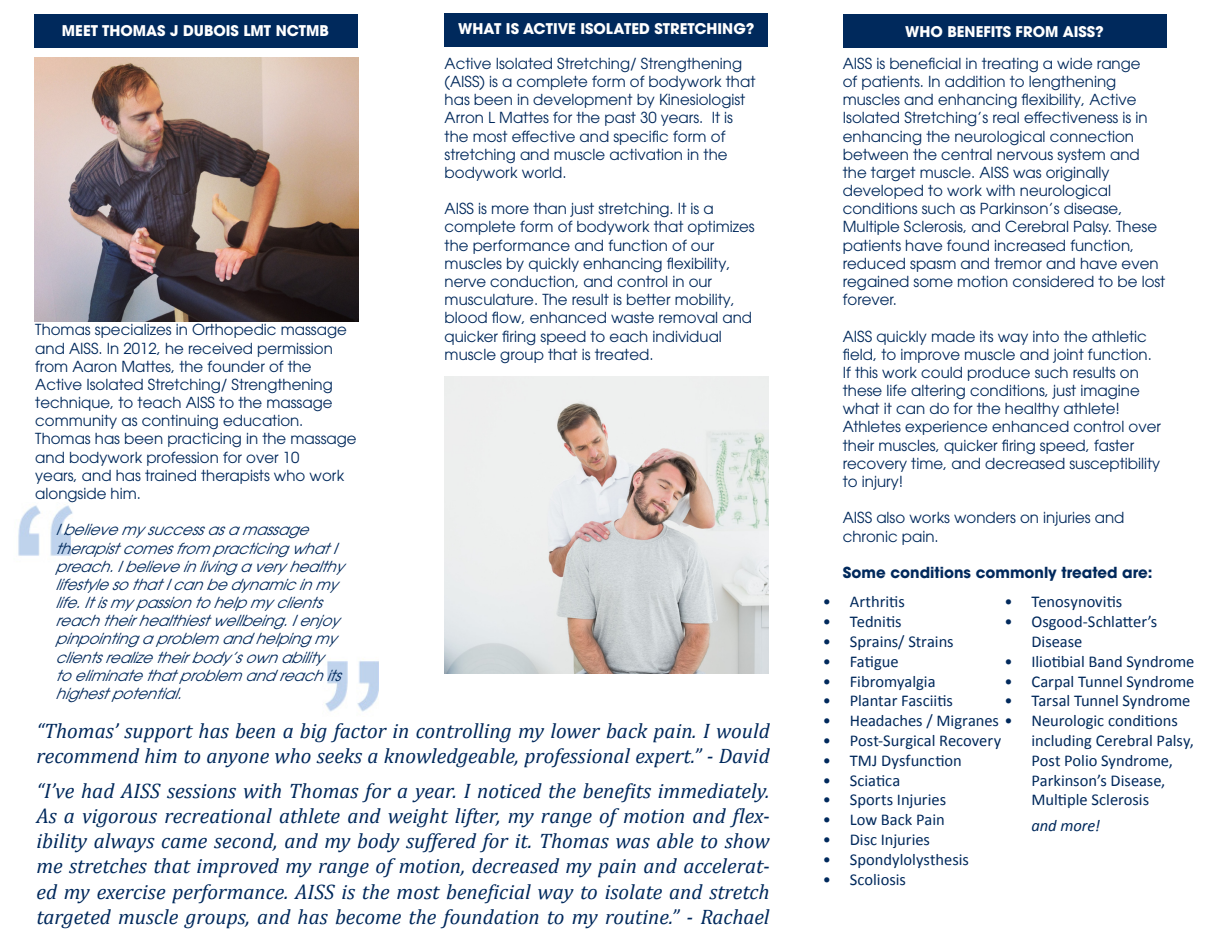
<style>
.page{position:relative;width:1215px;height:945px;background:#fff}
.page>*{position:absolute;margin:0;border:0;box-sizing:border-box;transform-origin:0 0}
.t1{font:italic 21px/25.2px "Cambria";color:#00295c}
.t2{font:16.5px/19.8px "Calibri";color:#00295c}
.t3{font:italic 16.5px "Calibri";letter-spacing:-.005em;color:#00295c}
.t4{font:15.15px/18.1px "ITC Avant Garde Pro";color:#00295c}
.t5{font:italic 15.15px/18.1px "ITC Avant Garde Pro";color:#00295c}
.t6{font:700 15.15px "ITC Avant Garde Pro";color:#00295c}
.t7{font:700 14.7px "ITC Avant Garde Pro";color:#fff}
</style>
<div class="page">
<img style="left:18px;top:504px;width:361px;height:208px">
<div style="left:34px;top:14px;width:324px;height:34px;background:#00295c"></div>
<div style="left:843px;top:14px;width:323px;height:34px;background:#00295c"></div>
<img style="left:34px;top:58px;width:324px;height:263px">
<div style="left:445px;top:14px;width:323px;height:33px;background:#00295c"></div>
<img style="left:445px;top:377px;width:323px;height:297px">
<p class="t7" style="left:62px;top:21px;width:269px">MEET THOMAS J DUBOIS LMT NCTMB</p>
<p class="t4" style="left:35px;top:321px;width:323px">Thomas specializes in Orthopedic massage and AISS. In 2012, he received permission from Aaron Mattes, the founder of the Active Isolated Stretching/ Strengthening technique, to teach AISS to the massage community as continuing education.<br>Thomas has been practicing in the massage and bodywork profession for over 10<br>years, and has trained therapists who work alongside him.</p>
<p class="t5" style="left:56px;top:521px;width:297px">Ibelievemysuccessasamassage therapistcomesfrom practicingwhatI preach.Ibelieveinlivingaveryhealthy lifestylesothatIcanbedynamicinmy life.Itismypassiontohelpmyclients reachtheirhealthiestwellbeing.Ienjoy pinpointingaproblem andhelpingmy clientsrealizetheirbody’sownability toeliminatethatproblem andreachits highestpotential.</p>
<p class="t7" style="left:458px;top:19px;width:298px">WHAT IS ACTIVE ISOLATED STRETCHING?</p>
<p class="t4" style="left:445px;top:54px;width:312px">Active Isolated Stretching/ Strengthening (AISS) is a complete form of bodywork that has been in development by Kinesiologist Arron L Mattes for the past 30 years. It is the most effective and specific form of stretching and muscle activation in the bodywork world.</p>
<p class="t4" style="left:445px;top:199px;width:312px">AISS is more than just stretching. It is a complete form of bodywork that optimizes the performance and function of our muscles by quickly enhancing flexibility, nerve conduction, and control in our musculature. The result is better mobility, blood flow, enhanced waste removal and quicker firing speed to each individual muscle group that is treated.</p>
<p class="t1" style="left:36px;top:717px;width:735px">“Thomas’ support has been a big factor in controlling my lower back pain. I would recommend him to anyone who seeks a knowledgeable, professional expert.” - David</p>
<p class="t1" style="left:36px;top:777px;width:735px;text-align:justify">“I’ve had AISS sessions with Thomas for a year. I noticed the benefits immediately.<br>As a vigorous recreational athlete and weight lifter, my range of motion and flex&shy;ibility always came second, and my body suffered for it. Thomas was able to show me stretches that improved my range of motion, decreased my pain and accelerat&shy;ed my exercise performance. AISS is the most beneficial way to isolate and stretch targeted muscle groups, and has become the foundation to my routine.” - Rachael</p>
<p class="t7" style="left:905px;top:21px;width:200px">WHO BENEFITS FROM AISS?</p>
<p class="t4" style="left:843px;top:54px;width:324px">AISS is beneficial in treating a wide range<br>of patients. In addition to lengthening muscles and enhancing flexibility, Active Isolated Stretching’s real effectiveness is in enhancing the neurological connection between the central nervous system and the target muscle. AISS was originally developed to work with neurological conditions such as Parkinson’s disease, Multiple Sclerosis, and Cerebral Palsy. These patients have found increased function, reduced spasm and tremor and have even regained some motion considered to be lost forever.</p>
<p class="t4" style="left:843px;top:327px;width:320px">AISS quickly made its way into the athletic field, to improve muscle and joint function.<br>If this work could produce such results on these life altering conditions, just imagine what it can do for the healthy athlete!<br>Athletes experience enhanced control over their muscles, quicker firing speed, faster recovery time, and decreased susceptibility to injury!</p>
<p class="t4" style="left:843px;top:509px;width:283px">AISS also works wonders on injuries and chronic pain.</p>
<p class="t6" style="left:843px;top:562px;width:311px">Some conditions commonly treated are:</p>
<p class="t2" style="left:823px;top:592px;width:84px">• Arthritis</p>
<p class="t2" style="left:823px;top:612px;width:80px">• Tednitis</p>
<p class="t2" style="left:823px;top:632px;width:132px">• Sprains/ Strains</p>
<p class="t2" style="left:823px;top:651px;width:78px">• Fatigue</p>
<p class="t2" style="left:823px;top:671px;width:114px">• Fibromyalgia</p>
<p class="t2" style="left:823px;top:691px;width:132px">• Plantar Fasciitis</p>
<p class="t2" style="left:823px;top:711px;width:357px">• Headaches / Migranes • Neurologic conditions</p>
<p class="t2" style="left:823px;top:731px;width:180px">• Post-Surgical Recovery</p>
<p class="t2" style="left:823px;top:750px;width:141px">• TMJ Dysfunction</p>
<p class="t2" style="left:823px;top:770px;width:79px">• Sciatica</p>
<p class="t2" style="left:823px;top:790px;width:125px">• Sports Injuries</p>
<p class="t2" style="left:823px;top:810px;width:123px">• Low Back Pain</p>
<p class="t2" style="left:823px;top:830px;width:109px">• Disc Injuries</p>
<p class="t2" style="left:823px;top:849px;width:148px">• Spondylolysthesis</p>
<p class="t2" style="left:823px;top:869px;width:85px">• Scoliosis</p>
<p class="t2" style="left:1004px;top:592px;width:119px">• Tenosynovitis</p>
<p class="t2" style="left:1031px;top:612px;width:127px;text-indent:-27px">• Osgood-Schlatter’s<br>Disease</p>
<p class="t2" style="left:1004px;top:651px;width:192px">• Iliotibial Band Syndrome</p>
<p class="t2" style="left:1004px;top:671px;width:192px">• Carpal Tunnel Syndrome</p>
<p class="t2" style="left:1004px;top:691px;width:188px">• Tarsal Tunnel Syndrome</p>
<p class="t2" style="left:1031px;top:731px;width:164px">including Cerebral Palsy,<br>Post Polio Syndrome,<br>Parkinson’s Disease,<br>Multiple Sclerosis</p>
<p class="t3" style="left:1031px;top:814px;width:70px">and more!</p>
</div>
